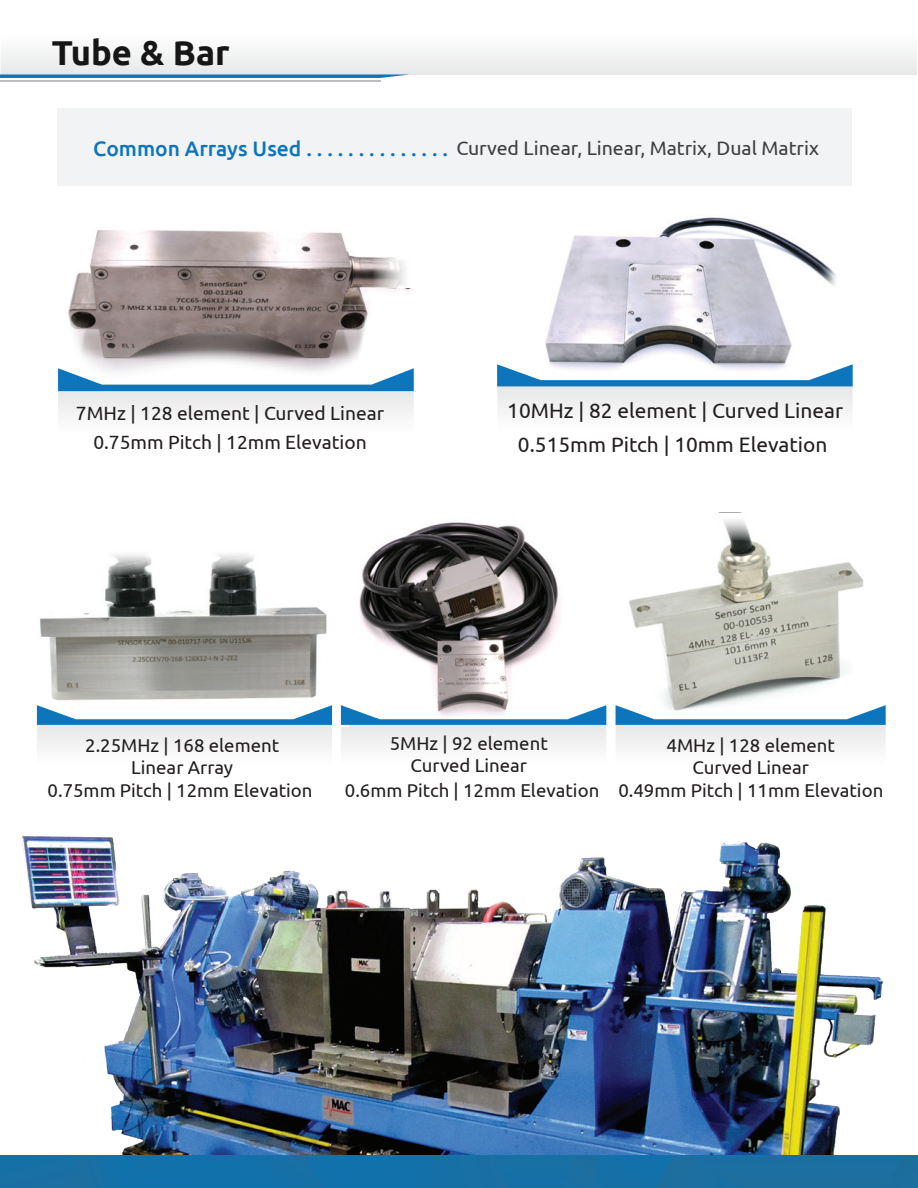
<style>
.page{position:relative;width:918px;height:1188px;background:#fff}
.page>*{position:absolute;margin:0;border:0;box-sizing:border-box;transform-origin:0 0}
.t1{font:700 34.5px "Ubuntu";color:#161616}
.t2{font:20.85px "Ubuntu";color:#231f20}
.t3{font:19.5px "Ubuntu";color:#3e3e3f}
.t4{font:19.2px/29.4px "Ubuntu";color:#231f20;text-align:center}
.t5{font:18.6px/22.4px "Ubuntu";color:#231f20;text-align:center}
.s1{font-weight:500;font-size:21px;color:#0c75bc}
</style>
<div class="page">
<img style="left:21px;top:836px;width:863px;height:319px">
<div style="left:0;top:1155px;width:918px;height:33px;background:#1770a5"></div>
<img style="left:68px;top:230px;width:345px;height:138px">
<img style="left:545px;top:217px;width:292px;height:147px">
<div style="left:57px;top:108px;width:795px;height:78px;background:#f2f3f4"></div>
<img style="left:359px;top:522px;width:201px;height:183px">
<img style="left:36px;top:576px;width:305px;height:149px">
<svg style="left:372px;top:230px;width:41px;height:58px"></svg>
<svg style="left:0;top:52px;width:917px;height:26px"></svg>
<hr style="left:0;top:80px;width:381px;height:2px;background:#bcbdc0">
<svg style="left:108px;top:554px;width:148px;height:22px"></svg>
<svg style="left:341px;top:705px;width:265px;height:43px"></svg>
<img style="left:629px;top:541px;width:235px;height:164px">
<svg style="left:37px;top:705px;width:295px;height:43px"></svg>
<svg style="left:718px;top:512px;width:34px;height:29px"></svg>
<svg style="left:616px;top:705px;width:270px;height:43px"></svg>
<svg style="left:497px;top:364px;width:356px;height:48px"></svg>
<svg style="left:58px;top:368px;width:356px;height:47px"></svg>
<h1 class="t1" style="left:52px;top:32px;width:179px">Tube &amp; Bar</h1>
<p class="t3" style="left:93px;top:137px;width:727px"><span class="s1">Common Arrays Used . . . . . . . . . . . . . .</span> Curved Linear, Linear, Matrix, Dual Matrix</p>
<p class="t4" style="left:76px;top:398px;width:310px">7MHz | 128 element | Curved Linear<br>0.75mm Pitch | 12mm Elevation</p>
<p class="t2" style="left:507px;top:398px;width:337px">10MHz | 82 element | Curved Linear</p>
<p class="t2" style="left:518px;top:432px;width:311px">0.515mm Pitch | 10mm Elevation</p>
<p class="t5" style="left:390px;top:732px;width:160px">5MHz | 92 element<br>Curved Linear</p>
<p class="t5" style="left:345px;top:779px;width:256px">0.6mm Pitch | 12mm Elevation</p>
<p class="t5" style="left:48px;top:734px;width:266px">2.25MHz | 168 element<br>Linear Array<br>0.75mm Pitch | 12mm Elevation</p>
<p class="t5" style="left:618px;top:734px;width:266px">4MHz | 128 element<br>Curved Linear<br>0.49mm Pitch | 11mm Elevation</p>
</div>
